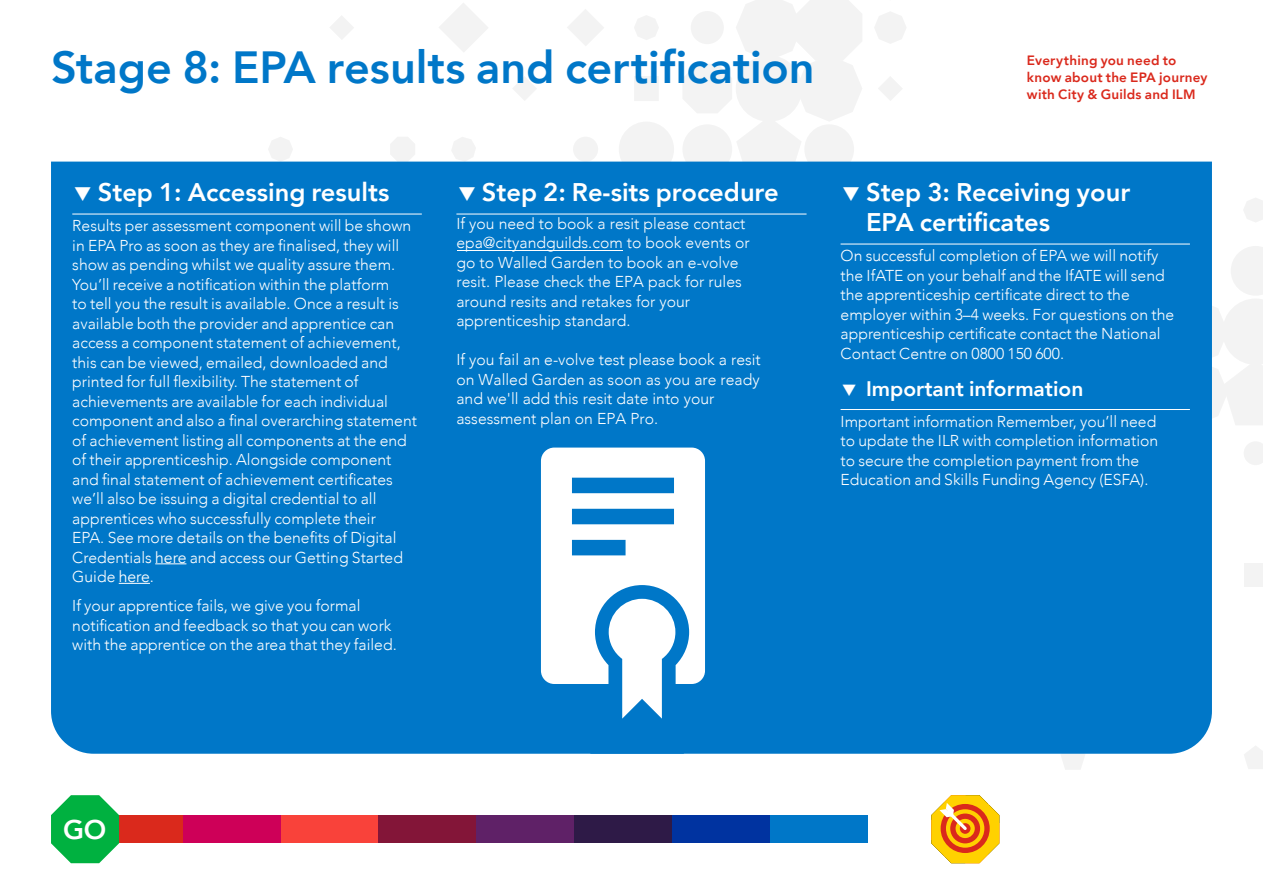
<style>
.page{position:relative;width:1263px;height:893px;background:#fff}
.page>*{position:absolute;margin:0;border:0;box-sizing:border-box;transform-origin:0 0}
.t1{font:800 45px "Avenir";color:#0077c8}
.t2{font:800 27px "Avenir";color:#fff}
.t3{font:800 25.5px/30px "Avenir";color:#fff}
.t4{font:800 21px "Avenir";color:#fff}
.t5{font:300 15.75px/19.5px "Avenir";color:#fff}
.t6{font:800 13.5px/17.2px "Avenir";letter-spacing:.015em;color:#da291c}
.s1{font-weight:400}
</style>
<div class="page">
<svg style="left:439px;top:3px;width:49px;height:49px"></svg>
<svg style="left:330px;top:16px;width:24px;height:23px"></svg>
<svg style="left:390px;top:137px;width:25px;height:25px"></svg>
<svg style="left:451px;top:137px;width:25px;height:25px"></svg>
<svg style="left:1244px;top:746px;width:19px;height:23px"></svg>
<svg style="left:268px;top:137px;width:25px;height:25px"></svg>
<svg style="left:1061px;top:754px;width:24px;height:15px"></svg>
<div style="left:85px;top:815px;width:98px;height:28px;background:#da291c"></div>
<div style="left:183px;top:815px;width:98px;height:28px;background:#ce0058"></div>
<div style="left:281px;top:815px;width:97px;height:28px;background:#f9423a"></div>
<div style="left:378px;top:815px;width:98px;height:28px;background:#831538"></div>
<div style="left:476px;top:815px;width:98px;height:28px;background:#5f2167"></div>
<div style="left:574px;top:815px;width:98px;height:28px;background:#2e1a47"></div>
<div style="left:672px;top:815px;width:98px;height:28px;background:#0033a0"></div>
<div style="left:770px;top:815px;width:97px;height:28px;background:#0077c8"></div>
<div style="left:51px;top:162px;width:1161px;height:592px;background:#0077c8"></div>
<hr style="left:72px;top:214px;width:350px;height:1px;background:#fff">
<hr style="left:155px;top:563px;width:31px;height:1px;background:#fff">
<hr style="left:119px;top:583px;width:31px;height:1px;background:#fff">
<hr style="left:456px;top:214px;width:350px;height:1px;background:#fff">
<hr style="left:457px;top:251px;width:165px;height:1px;background:#fff">
<svg style="left:512px;top:0;width:751px;height:719px"></svg>
<svg style="left:51px;top:795px;width:68px;height:68px"></svg>
<svg style="left:931px;top:795px;width:68px;height:68px"></svg>
<h1 class="t1" style="left:51px;top:32px;width:765px">Stage 8: EPA results and certification</h1>
<p class="t6" style="left:1027px;top:51px;width:182px">Everything you need to know about the EPA journey with City &amp; Guilds and ILM</p>
<h3 class="t3" style="left:72px;top:177px;width:319px">▼Step 1: Accessing results</h3>
<p class="t5" style="left:72px;top:216px;width:346px">Results per assessment component will be shown in EPA Pro as soon as they are finalised, they will show as pending whilst we quality assure them.<br>You’ll receive a notification within the platform<br>to tell you the result is available. Once a result is available both the provider and apprentice can access a component statement of achievement, this can be viewed, emailed, downloaded and printed for full flexibility. The statement of achievements are available for each individual component and also a final overarching statement of achievement listing all components at the end of their apprenticeship. Alongside component and final statement of achievement certificates we’ll also be issuing a digital credential to all apprentices who successfully complete their<br>EPA. See more details on the benefits of Digital Credentials <span class="s1">here</span> and access our Getting Started Guide <span class="s1">here</span>.</p>
<p class="t5" style="left:72px;top:596px;width:326px">If your apprentice fails, we give you formal notification and feedback so that you can work with the apprentice on the area that they failed.</p>
<h3 class="t3" style="left:456px;top:177px;width:324px">▼Step 2: Re-sits procedure</h3>
<p class="t5" style="left:456px;top:214px;width:295px">If you need to book a resit please contact epa@cityandguilds.com to book events or go to Walled Garden to book an e-volve resit. Please check the EPA pack for rules around resits and retakes for your apprenticeship standard.</p>
<p class="t5" style="left:456px;top:350px;width:306px">If you fail an e-volve test please book a resit on Walled Garden as soon as you are ready and we'll add this resit date into your assessment plan on EPA Pro.</p>
<h3 class="t3" style="left:866px;top:177px;width:266px;text-indent:-26px">▼Step 3: Receiving your<br>EPA certificates</h3>
<p class="t5" style="left:840px;top:246px;width:335px">On successful completion of EPA we will notify the IfATE on your behalf and the IfATE will send the apprenticeship certificate direct to the employer within 3–4 weeks. For questions on the apprenticeship certificate contact the National Contact Centre on 0800 150 600.</p>
<h3 class="t4" style="left:840px;top:373px;width:244px">▼ Important information</h3>
<p class="t5" style="left:840px;top:411px;width:319px">Important information Remember, you’ll need to update the ILR with completion information to secure the completion payment from the Education and Skills Funding Agency (ESFA).</p>
<h2 class="t2" style="left:63px;top:808px;width:45px">GO</h2>
</div>
